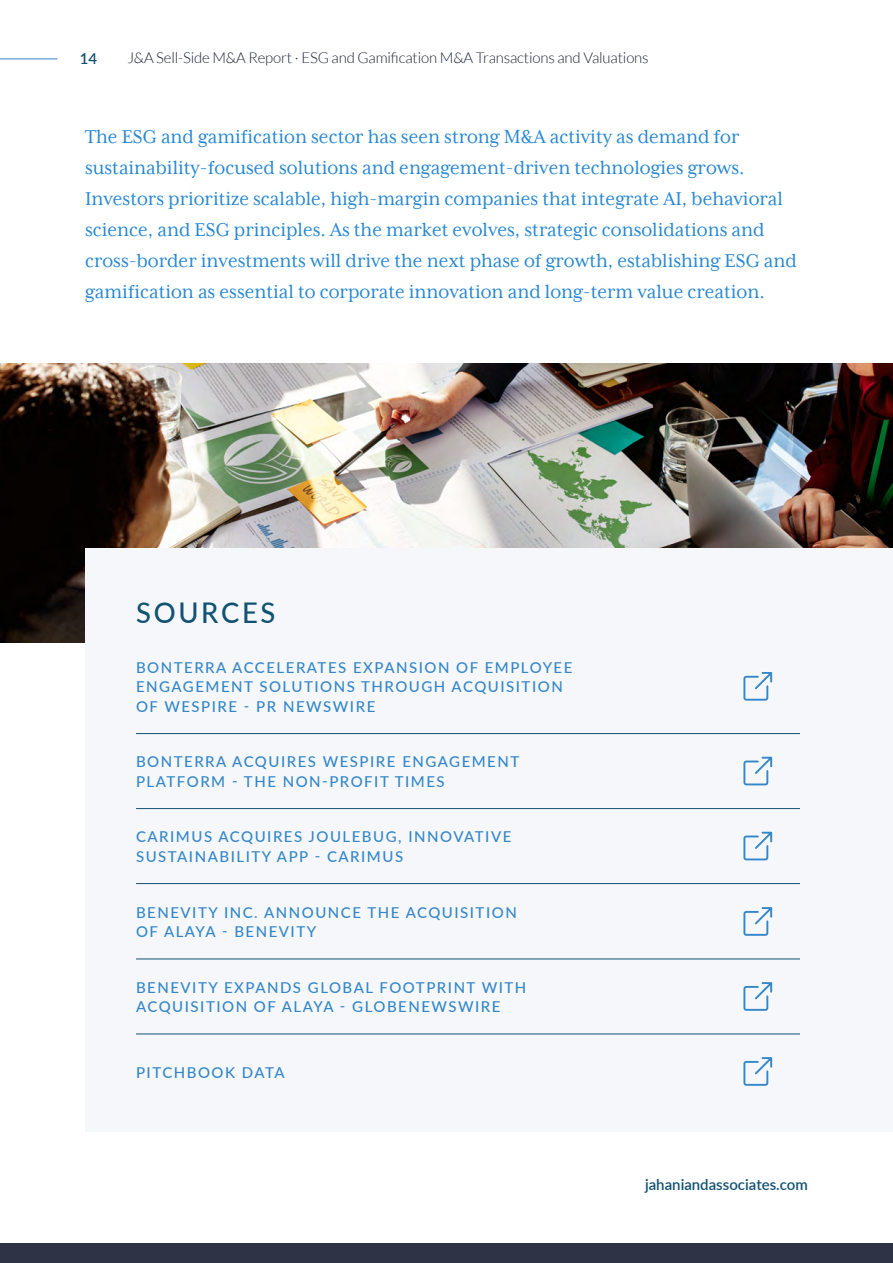
<style>
.page{position:relative;width:893px;height:1263px;background:#fff}
.page>*{position:absolute;margin:0;border:0;box-sizing:border-box;transform-origin:0 0}
.t1{font:500 28.5px "Lato";letter-spacing:.1em;color:#125272;scale:.96 1}
.t2{font:21px/30.9px "Mrs Eaves XL Serif OT";color:#2888d2;scale:.96 1}
.t3{font:500 15px/19.5px "Lato";letter-spacing:.1em;color:#3487c8}
.t4{font:300 15px "Lato";letter-spacing:-.01em;color:#1f2437}
.t5{font:600 15px "Lato";color:#125272}
</style>
<div class="page">
<img style="left:0;top:364px;width:893px;height:278px">
<div style="left:85px;top:548px;width:808px;height:583px;background:#f5f7fa"></div>
<hr style="left:136px;top:808px;width:664px;height:1px;background:#125272">
<hr style="left:136px;top:959px;width:664px;height:1px;background:#125272">
<hr style="left:136px;top:1034px;width:664px;height:1px;background:#125272">
<hr style="left:136px;top:883px;width:664px;height:1px;background:#125272">
<hr style="left:136px;top:733px;width:664px;height:1px;background:#125272">
<svg style="left:743px;top:757px;width:29px;height:28px"></svg>
<svg style="left:743px;top:672px;width:29px;height:29px"></svg>
<svg style="left:743px;top:832px;width:29px;height:28px"></svg>
<svg style="left:743px;top:907px;width:29px;height:29px"></svg>
<svg style="left:743px;top:1057px;width:29px;height:29px"></svg>
<svg style="left:743px;top:982px;width:29px;height:29px"></svg>
<div style="left:0;top:1243px;width:893px;height:20px;background:#2e3345"></div>
<hr style="left:0;top:59px;width:57px;height:1px;background:#3487c8">
<p class="t5" style="left:80px;top:48px;width:19px">14</p>
<p class="t4" style="left:128px;top:49px;width:523px">J&amp;A Sell-Side M&amp;A Report · ESG and Gamification M&amp;A Transactions and Valuations</p>
<p class="t2" style="left:85px;top:122px;width:743px">The ESG and gamification sector has seen strong M&amp;A activity as demand for sustainability-focused solutions and engagement-driven technologies grows.<br>Investors prioritize scalable, high-margin companies that integrate AI, behavioral science, and ESG principles. As the market evolves, strategic consolidations and cross-border investments will drive the next phase of growth, establishing ESG and gamification as essential to corporate innovation and long-term value creation.</p>
<h1 class="t1" style="left:136px;top:592px;width:147px">SOURCES</h1>
<p class="t3" style="left:136px;top:657px;width:438px">BONTERRA ACCELERATES EXPANSION OF EMPLOYEE<br>ENGAGEMENT SOLUTIONS THROUGH ACQUISITION<br>OF WESPIRE - PR NEWSWIRE</p>
<p class="t3" style="left:136px;top:751px;width:385px">BONTERRA ACQUIRES WESPIRE ENGAGEMENT<br>PLATFORM - THE NON-PROFIT TIMES</p>
<p class="t3" style="left:136px;top:826px;width:377px">CARIMUS ACQUIRES JOULEBUG, INNOVATIVE<br>SUSTAINABILITY APP - CARIMUS</p>
<p class="t3" style="left:136px;top:902px;width:382px">BENEVITY INC. ANNOUNCE THE ACQUISITION<br>OF ALAYA - BENEVITY</p>
<p class="t3" style="left:136px;top:977px;width:392px">BENEVITY EXPANDS GLOBAL FOOTPRINT WITH<br>ACQUISITION OF ALAYA - GLOBENEWSWIRE</p>
<p class="t3" style="left:136px;top:1062px;width:150px">PITCHBOOK DATA</p>
<p class="t5" style="left:645px;top:1174px;width:164px">jahaniandassociates.com</p>
</div>
